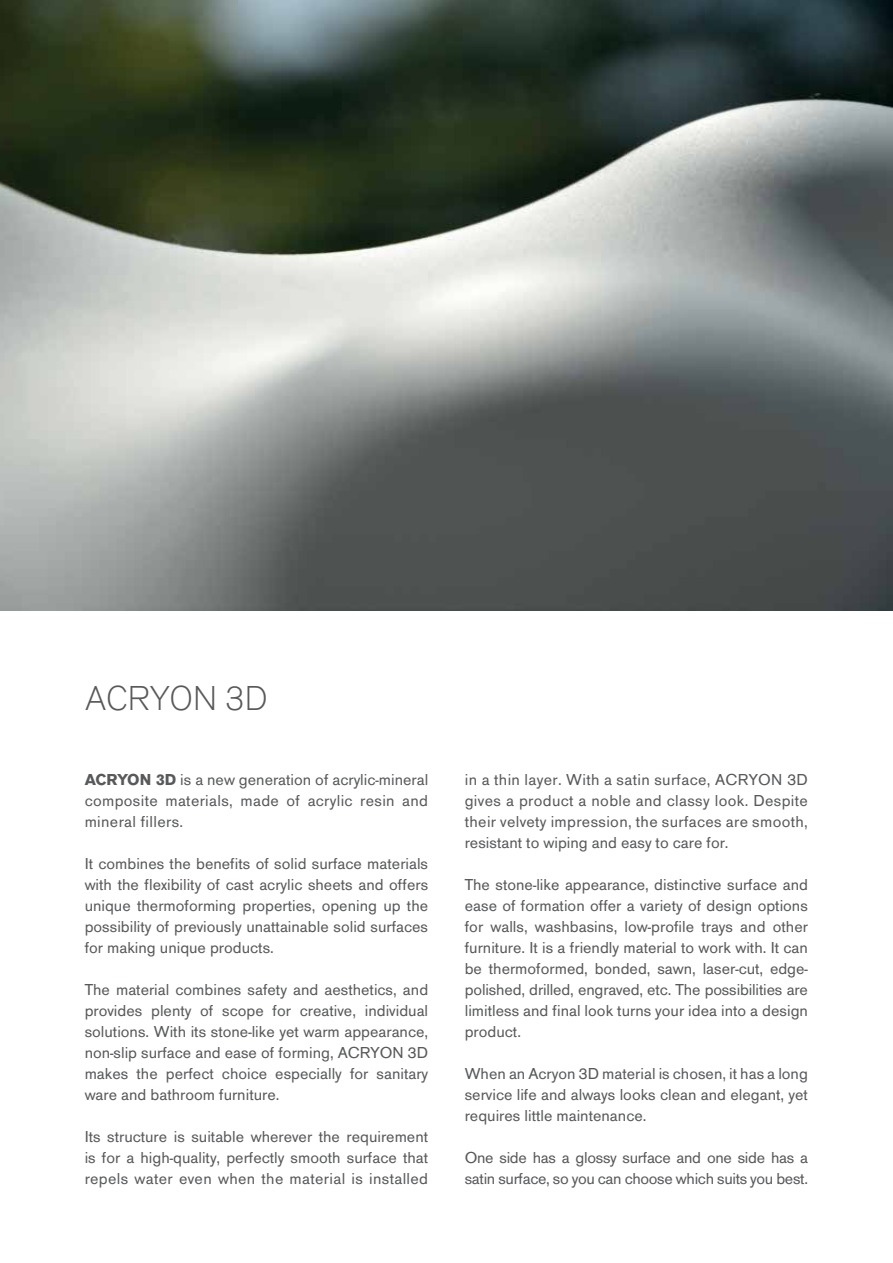
<style>
.page{position:relative;width:893px;height:1263px;background:#fff}
.page>*{position:absolute;margin:0;border:0;box-sizing:border-box;transform-origin:0 0}
.t1{font:36px "Accius TEE Ligh";color:#58595b}
.t2{font:16.5px/21px "Accius TEE";color:#58595b;text-align:justify}
.t3{font:16.5px/21px "Accius TEE";letter-spacing:-.02em;color:#58595b}
.s1{font-weight:700}
</style>
<div class="page">
<img style="left:0;top:0;width:893px;height:610px">
<h1 class="t1" style="left:85px;top:678px;width:184px">ACRYON 3D</h1>
<p class="t2" style="left:85px;top:769px;width:345px"><span class="s1">ACRYON 3D</span> is a new generation of acrylic-mineral composite materials, made of acrylic resin and mineral fillers.</p>
<p class="t2" style="left:85px;top:853px;width:345px">It combines the benefits of solid surface materials with the flexibility of cast acrylic sheets and offers unique thermoforming properties, opening up the possibility of previously unattainable solid surfaces for making unique products.</p>
<p class="t2" style="left:85px;top:979px;width:345px">The material combines safety and aesthetics, and provides plenty of scope for creative, individual solutions. With its stone-like yet warm appearance, non-slip surface and ease of forming, ACRYON 3D makes the perfect choice especially for sanitary ware and bathroom furniture.</p>
<p class="t2" style="left:85px;top:1126px;width:345px">Its structure is suitable wherever the requirement is for a high-quality, perfectly smooth surface that repels water even when the material is installed</p>
<p class="t2" style="left:465px;top:769px;width:345px">in a thin layer. With a satin surface, ACRYON 3D gives a product a noble and classy look. Despite their velvety impression, the surfaces are smooth, resistant to wiping and easy to care for.</p>
<p class="t2" style="left:465px;top:874px;width:345px">The stone-like appearance, distinctive surface and ease of formation offer a variety of design options for walls, washbasins, low-profile trays and other furniture. It is a friendly material to work with. It can be thermoformed, bonded, sawn, laser-cut, edge&shy;polished, drilled, engraved, etc. The possibilities are limitless and final look turns your idea into a design product.</p>
<p class="t2" style="left:465px;top:1063px;width:345px">When an Acryon 3D material is chosen, it has a long service life and always looks clean and elegant, yet requires little maintenance.</p>
<p class="t3" style="left:465px;top:1147px;width:345px">One side has a glossy surface and one side has a satin surface, so you can choose which suits you best.</p>
</div>
